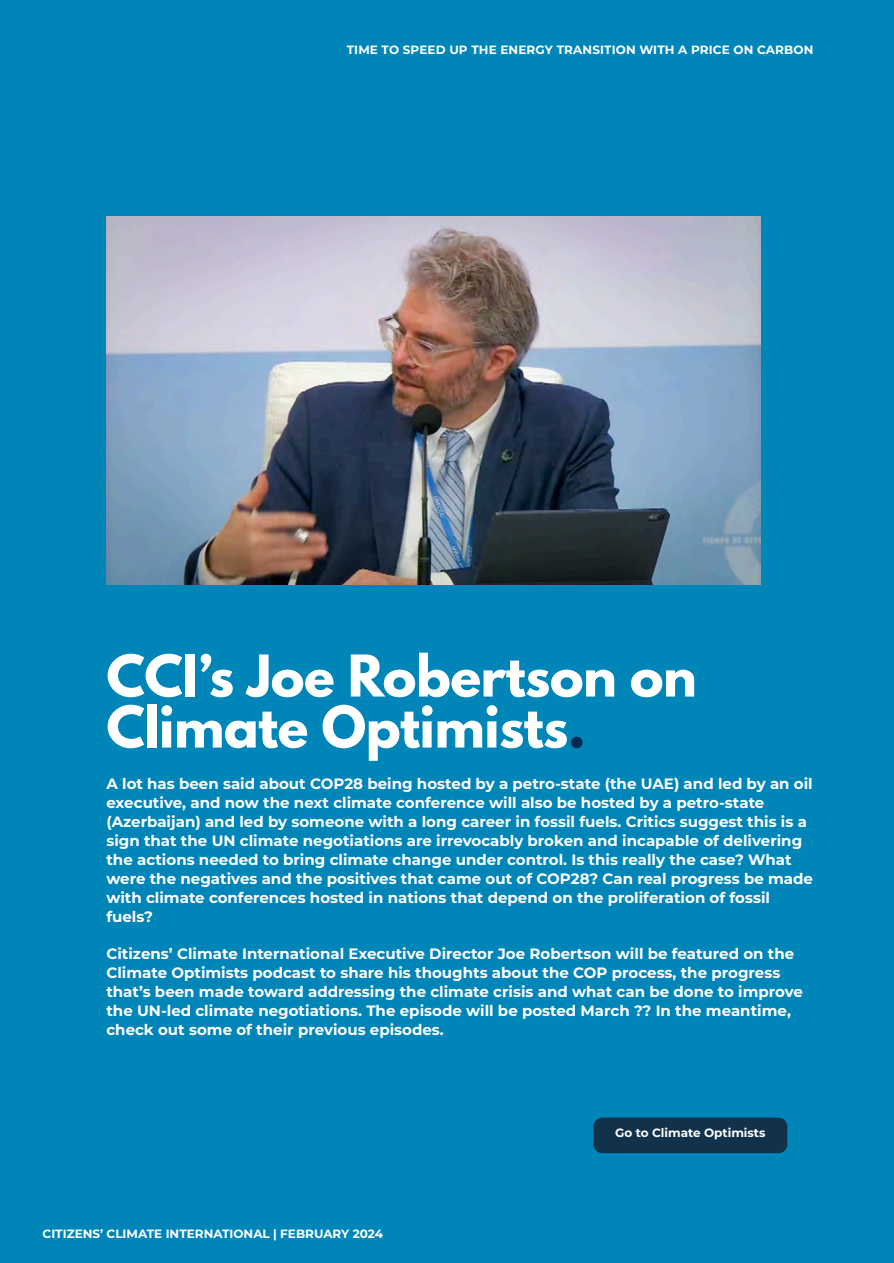
<style>
.page{position:relative;width:894px;height:1263px;background:#fff}
.page>*{position:absolute;margin:0;border:0;box-sizing:border-box;transform-origin:0 0}
.t1{font:700 51px "League Spartan";letter-spacing:-.01em;color:#fff}
.t2{font:700 15px "Montserrat";color:#fff}
.t3{font:700 12px "Montserrat";color:#fff}
.s1{color:#002954}
</style>
<div class="page">
<div style="left:0;top:0;width:893px;height:1263px;background:#0085b8"></div>
<div style="left:593px;top:1117px;width:194px;height:36px;background:#12314a;border-radius:9px"></div>
<img style="left:106px;top:217px;width:653px;height:367px">
<p class="t3" style="left:346px;top:42px;width:468px">TIME TO SPEED UP THE ENERGY TRANSITION WITH A PRICE ON CARBON</p>
<p class="t1" style="left:106px;top:658px;width:591px">CCI’s Joe Robertson on</p>
<p class="t1" style="left:106px;top:709px;width:480px">Climate Optimists<span class="s1">.</span></p>
<p class="t2" style="left:106px;top:775px;width:707px">A lot has been said about COP28 being hosted by a petro-state (the UAE) and led by an oil</p>
<p class="t2" style="left:106px;top:794px;width:659px">executive, and now the next climate conference will also be hosted by a petro-state</p>
<p class="t2" style="left:106px;top:813px;width:701px">(Azerbaijan) and led by someone with a long career in fossil fuels. Critics suggest this is a</p>
<p class="t2" style="left:106px;top:832px;width:697px">sign that the UN climate negotiations are irrevocably broken and incapable of delivering</p>
<p class="t2" style="left:106px;top:851px;width:686px">the actions needed to bring climate change under control. Is this really the case? What</p>
<p class="t2" style="left:106px;top:870px;width:708px">were the negatives and the positives that came out of COP28? Can real progress be made</p>
<p class="t2" style="left:106px;top:889px;width:665px">with climate conferences hosted in nations that depend on the proliferation of fossil</p>
<p class="t2" style="left:106px;top:908px;width:48px">fuels?</p>
<p class="t2" style="left:106px;top:945px;width:689px">Citizens’ Climate International Executive Director Joe Robertson will be featured on the</p>
<p class="t2" style="left:106px;top:964px;width:675px">Climate Optimists podcast to share his thoughts about the COP process, the progress</p>
<p class="t2" style="left:106px;top:983px;width:697px">that’s been made toward addressing the climate crisis and what can be done to improve</p>
<p class="t2" style="left:106px;top:1002px;width:685px">the UN-led climate negotiations. The episode will be posted March ?? In the meantime,</p>
<p class="t2" style="left:106px;top:1021px;width:339px">check out some of their previous episodes.</p>
<p class="t3" style="left:43px;top:1227px;width:342px">CITIZENS’ CLIMATE INTERNATIONAL | FEBRUARY 2024</p>
<p class="t3" style="left:615px;top:1126px;width:152px">Go to Climate Optimists</p>
</div>
